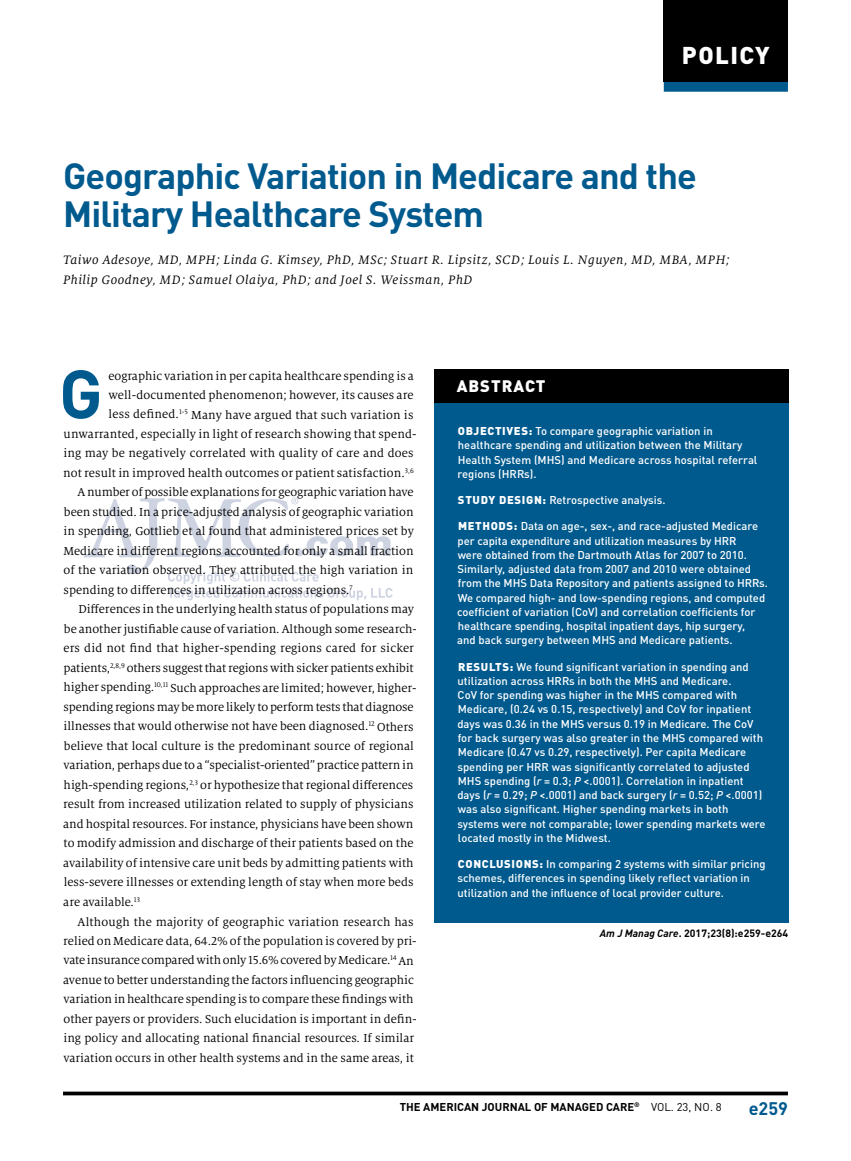
<style>
.page{position:relative;width:851px;height:1161px;background:#fff}
.page>*{position:absolute;margin:0;border:0;box-sizing:border-box;transform-origin:0 0}
.t1{font:700 67.5px "DINOT";color:#005a8e}
.t2{font:700 36px/37.5px "DINOT";letter-spacing:-.025em;color:#005a8e}
.t3{font:900 24px "DINOT";letter-spacing:.06em;color:#fff}
.t4{font:700 18px "DINOT";color:#005a8e}
.t5{font:900 16.5px "DINOT";letter-spacing:.06em;color:#fff}
.t6{font:italic 13.5px/19.5px "Milo Serif OT";letter-spacing:.04em;color:#000}
.t7{font:12.75px "Milo Serif OT";color:#000}
.t8{font:500 11.25px/14.2px "DINOT";color:#fff}
.t9{font:700 11.25px "DINOT";color:#000}
.t10{font:700 10.5px "DINOT";color:#000}
.s1{font-weight:900}
.s2{font-style:italic}
.s3{font-weight:400}
</style>
<div class="page">
<hr style="left:63px;top:1092px;width:725px;height:3px;background:#000">
<div style="left:663px;top:0;width:125px;height:82px;background:#000"></div>
<div style="left:663px;top:82px;width:124px;height:10px;background:#005a8e"></div>
<svg style="left:83px;top:497px;width:309px;height:103px"></svg>
<div style="left:434px;top:369px;width:354px;height:34px;background:#000"></div>
<div style="left:434px;top:403px;width:354px;height:520px;background:#005a8e"></div>
<h3 class="t3" style="left:682px;top:39px;width:89px">POLICY</h3>
<h2 class="t2" style="left:63px;top:156px;width:635px">Geographic Variation in Medicare and the<br>Military Healthcare System</h2>
<p class="t6" style="left:63px;top:251px;width:668px">Taiwo Adesoye, MD, MPH; Linda G. Kimsey, PhD, MSc; Stuart R. Lipsitz, SCD; Louis L. Nguyen, MD, MBA, MPH;<br>Philip Goodney, MD; Samuel Olaiya, PhD; and Joel S. Weissman, PhD</p>
<h1 class="t1" style="left:59px;top:350px;width:45px">G</h1>
<p class="t7" style="left:108px;top:369px;width:307px">eographic variation in per capita healthcare spending is a</p>
<p class="t7" style="left:108px;top:388px;width:307px">well-documented phenomenon; however, its causes are</p>
<p class="t7" style="left:109px;top:408px;width:306px">less defined.<sup>1-5</sup> Many have argued that such variation is</p>
<p class="t7" style="left:64px;top:427px;width:354px">unwarranted, especially in light of research showing that spend-</p>
<p class="t7" style="left:63px;top:447px;width:351px">ing may be negatively correlated with quality of care and does</p>
<p class="t7" style="left:63px;top:466px;width:352px">not result in improved health outcomes or patient satisfaction.<sup>3,6</sup></p>
<p class="t7" style="left:78px;top:486px;width:337px">A number of possible explanations for geographic variation have</p>
<p class="t7" style="left:64px;top:505px;width:351px">been studied. In a price-adjusted analysis of geographic variation</p>
<p class="t7" style="left:63px;top:525px;width:352px">in spending, Gottlieb et al found that administered prices set by</p>
<p class="t7" style="left:63px;top:544px;width:352px">Medicare in different regions accounted for only a small fraction</p>
<p class="t7" style="left:63px;top:564px;width:351px">of the variation observed. They attributed the high variation in</p>
<p class="t7" style="left:64px;top:583px;width:290px">spending to differences in utilization across regions.<sup>7</sup></p>
<p class="t7" style="left:78px;top:603px;width:337px">Differences in the underlying health status of populations may</p>
<p class="t7" style="left:64px;top:622px;width:354px">be another justifiable cause of variation. Although some research-</p>
<p class="t7" style="left:63px;top:642px;width:352px">ers did not find that higher-spending regions cared for sicker</p>
<p class="t7" style="left:63px;top:661px;width:352px">patients,<sup>2,8,9</sup> others suggest that regions with sicker patients exhibit</p>
<p class="t7" style="left:64px;top:681px;width:354px">higher spending.<sup>10,11</sup> Such approaches are limited; however, higher-</p>
<p class="t7" style="left:64px;top:700px;width:351px">spending regions may be more likely to perform tests that diagnose</p>
<p class="t7" style="left:63px;top:720px;width:351px">illnesses that would otherwise not have been diagnosed.<sup>12</sup> Others</p>
<p class="t7" style="left:64px;top:739px;width:351px">believe that local culture is the predominant source of regional</p>
<p class="t7" style="left:63px;top:759px;width:351px">variation, perhaps due to a “specialist-oriented” practice pattern in</p>
<p class="t7" style="left:64px;top:778px;width:351px">high-spending regions,<sup>2,3</sup> or hypothesize that regional differences</p>
<p class="t7" style="left:63px;top:798px;width:352px">result from increased utilization related to supply of physicians</p>
<p class="t7" style="left:63px;top:817px;width:351px">and hospital resources. For instance, physicians have been shown</p>
<p class="t7" style="left:64px;top:837px;width:351px">to modify admission and discharge of their patients based on the</p>
<p class="t7" style="left:63px;top:856px;width:352px">availability of intensive care unit beds by admitting patients with</p>
<p class="t7" style="left:64px;top:876px;width:351px">less-severe illnesses or extending length of stay when more beds</p>
<p class="t7" style="left:63px;top:895px;width:78px">are available.<sup>13</sup></p>
<p class="t7" style="left:78px;top:915px;width:337px">Although the majority of geographic variation research has</p>
<p class="t7" style="left:63px;top:934px;width:355px">relied on Medicare data, 64.2% of the population is covered by pri-</p>
<p class="t7" style="left:63px;top:954px;width:352px">vate insurance compared with only 15.6% covered by Medicare.<sup>14</sup> An</p>
<p class="t7" style="left:63px;top:973px;width:352px">avenue to better understanding the factors influencing geographic</p>
<p class="t7" style="left:63px;top:993px;width:351px">variation in healthcare spending is to compare these findings with</p>
<p class="t7" style="left:63px;top:1012px;width:355px">other payers or providers. Such elucidation is important in defin-</p>
<p class="t7" style="left:63px;top:1032px;width:352px">ing policy and allocating national financial resources. If similar</p>
<p class="t7" style="left:63px;top:1051px;width:352px">variation occurs in other health systems and in the same areas, it</p>
<p class="t5" style="left:456px;top:375px;width:90px">ABSTRACT</p>
<p class="t8" style="left:457px;top:424px;width:301px"><span class="s1">OBJECTIVES:</span> To compare geographic variation in healthcare spending and utilization between the Military Health System (MHS) and Medicare across hospital referral regions (HRRs).</p>
<p class="t8" style="left:458px;top:493px;width:209px"><span class="s1">STUDY DESIGN:</span> Retrospective analysis.</p>
<p class="t8" style="left:457px;top:519px;width:312px"><span class="s1">METHODS:</span> Data on age-, sex-, and race-adjusted Medicare per capita expenditure and utilization measures by HRR<br>were obtained from the Dartmouth Atlas for 2007 to 2010.<br>Similarly, adjusted data from 2007 and 2010 were obtained from the MHS Data Repository and patients assigned to HRRs.<br>We compared high- and low-spending regions, and computed coefficient of variation (CoV) and correlation coefficients for healthcare spending, hospital inpatient days, hip surgery,<br>and back surgery between MHS and Medicare patients.</p>
<p class="t8" style="left:457px;top:659px;width:309px"><span class="s1">RESULTS:</span> We found significant variation in spending and utilization across HRRs in both the MHS and Medicare.<br>CoV for spending was higher in the MHS compared with Medicare, (0.24 vs 0.15, respectively) and CoV for inpatient days was 0.36 in the MHS versus 0.19 in Medicare. The CoV for back surgery was also greater in the MHS compared with Medicare (0.47 vs 0.29, respectively). Per capita Medicare spending per HRR was significantly correlated to adjusted MHS spending (<span class="s2">r</span> = 0.3; <span class="s2">P</span> &lt;.0001). Correlation in inpatient days (<span class="s2">r</span> = 0.29; <span class="s2">P</span> &lt;.0001) and back surgery (<span class="s2">r</span> = 0.52; <span class="s2">P</span> &lt;.0001) was also significant. Higher spending markets in both systems were not comparable; lower spending markets were located mostly in the Midwest.</p>
<p class="t8" style="left:457px;top:857px;width:310px"><span class="s1">CONCLUSIONS:</span> In comparing 2 systems with similar pricing schemes, differences in spending likely reflect variation in utilization and the influence of local provider culture.</p>
<p class="t10" style="left:600px;top:927px;width:190px"><span class="s2">Am J Manag Care</span>. 2017;23(8):e259-e264</p>
<p class="t9" style="left:400px;top:1099px;width:323px">THE AMERICAN JOURNAL OF MANAGED CARE<sup>®</sup> <span class="s3">VOL. 23, NO. 8</span></p>
<h3 class="t4" style="left:748px;top:1096px;width:41px">e259</h3>
</div>
